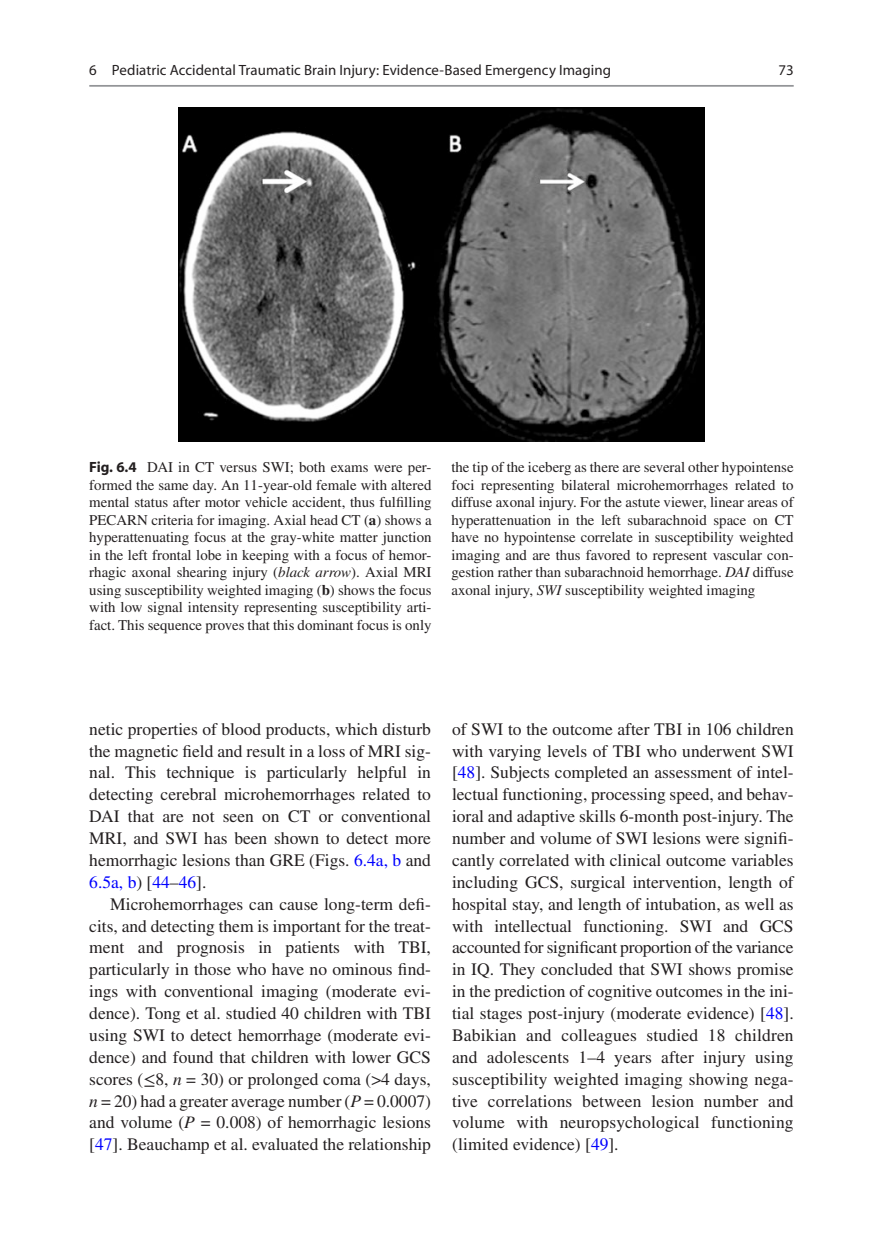
<style>
.page{position:relative;width:883px;height:1260px;background:#fff}
.page>*{position:absolute;margin:0;border:0;box-sizing:border-box;transform-origin:0 0}
.t1{font:17.5px/21.9px "Jsdxxn Times";color:#231f20;text-align:justify}
.t2{font:14.88px/17.5px "Jsdxxn Times";color:#231f20;text-align:justify}
.t3{font:14.88px "Bhfbtt Myriad";letter-spacing:.005em;color:#231f20}
.t4{font:14.88px "Gwsfls Myriad";color:#231f20}
.s1{font-family:"Hndkrw Myriad";font-weight:700}
.s2{font-family:"Bftgxy Times";font-weight:700}
.s3{font-family:"Bpgfcv Times";font-style:italic}
.s4{color:#00f}
.s5{font-family:"Ymllyl STIX General"}
</style>
<div class="page">
<img style="left:179px;top:108px;width:525px;height:333px">
<hr style="left:89px;top:85px;width:705px;height:2px;background:#939598">
<p class="t3" style="left:89px;top:63px;width:523px">6 Pediatric Accidental Traumatic Brain Injury: Evidence-Based Emergency Imaging</p>
<p class="t4" style="left:779px;top:63px;width:17px">73</p>
<p class="t2" style="left:89px;top:459px;width:344px"><span class="s1">Fig. 6.4</span> DAI in CT versus SWI; both exams were per&shy;formed the same day. An 11-year-old female with altered mental status after motor vehicle accident, thus fulfilling PECARN criteria for imaging. Axial head CT (<span class="s2">a</span>) shows a hyperattenuating focus at the gray-white matter junction in the left frontal lobe in keeping with a focus of hemor&shy;rhagic axonal shearing injury (<span class="s3">black arrow</span>). Axial MRI using susceptibility weighted imaging (<span class="s2">b</span>) shows the focus with low signal intensity representing susceptibility arti&shy;fact. This sequence proves that this dominant focus is only</p>
<p class="t2" style="left:451px;top:459px;width:344px">the tip of the iceberg as there are several other hypointense foci representing bilateral microhemorrhages related to diffuse axonal injury. For the astute viewer, linear areas of hyperattenuation in the left subarachnoid space on CT have no hypointense correlate in susceptibility weighted imaging and are thus favored to represent vascular con&shy;gestion rather than subarachnoid hemorrhage. <span class="s3">DAI</span> diffuse axonal injury, <span class="s3">SWI</span> susceptibility weighted imaging</p>
<p class="t1" style="left:89px;top:718px;width:343px">netic properties of blood products, which disturb the magnetic field and result in a loss of MRI sig&shy;nal. This technique is particularly helpful in detecting cerebral microhemorrhages related to DAI that are not seen on CT or conventional MRI, and SWI has been shown to detect more hemorrhagic lesions than GRE (Figs. <span class="s4">6.4a, b</span> and <span class="s4">6.5a, b</span>) [<span class="s4">44</span>–<span class="s4">46</span>].</p>
<p class="t1" style="left:89px;top:893px;width:343px;text-indent:21px">Microhemorrhages can cause long-term defi&shy;cits, and detecting them is important for the treat&shy;ment and prognosis in patients with TBI, particularly in those who have no ominous find&shy;ings with conventional imaging (moderate evi&shy;dence). Tong et al. studied 40 children with TBI using SWI to detect hemorrhage (moderate evi&shy;dence) and found that children with lower GCS scores (<span class="s5">≤</span>8, <span class="s3">n</span> = 30) or prolonged coma (&gt;4 days, <span class="s3">n</span> = 20) had a greater average number (<span class="s3">P</span> = 0.0007) and volume (<span class="s3">P</span> = 0.008) of hemorrhagic lesions [<span class="s4">47</span>]. Beauchamp et al. evaluated the relationship</p>
<p class="t1" style="left:452px;top:718px;width:343px">of SWI to the outcome after TBI in 106 children with varying levels of TBI who underwent SWI [<span class="s4">48</span>]. Subjects completed an assessment of intel&shy;lectual functioning, processing speed, and behav&shy;ioral and adaptive skills 6-month post-injury. The number and volume of SWI lesions were signifi&shy;cantly correlated with clinical outcome variables including GCS, surgical intervention, length of hospital stay, and length of intubation, as well as with intellectual functioning. SWI and GCS accounted for significant proportion of the variance in IQ. They concluded that SWI shows promise in the prediction of cognitive outcomes in the ini&shy;tial stages post-injury (moderate evidence) [<span class="s4">48</span>].<br>Babikian and colleagues studied 18 children and adolescents 1–4 years after injury using susceptibility weighted imaging showing nega&shy;tive correlations between lesion number and volume with neuropsychological functioning (limited evidence) [<span class="s4">49</span>].</p>
</div>
